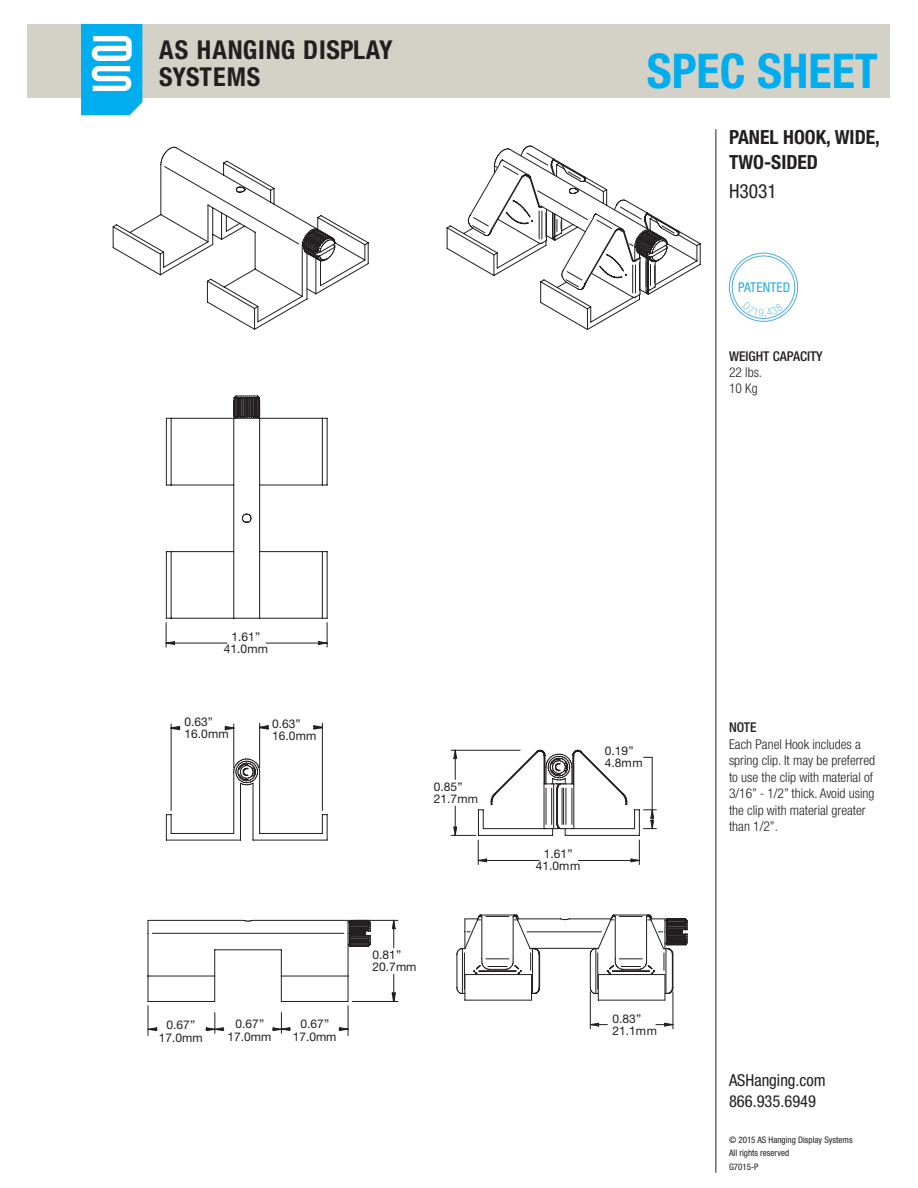
<style>
.page{position:relative;width:918px;height:1188px;background:#fff}
.page>*{position:absolute;margin:0;border:0;box-sizing:border-box;transform-origin:0 0}
.t1{font:700 condensed 48px "Helvetica Neue LT Std";color:#00aeef}
.t2{font:700 condensed 26.1px/27.2px "Helvetica Neue LT Std";letter-spacing:.025em;color:#231f20}
.t3{font:700 condensed 19.5px/25.5px "Helvetica Neue LT Std";color:#231f20}
.t4{font:condensed 19.5px "Helvetica Neue LT Std";color:#231f20}
.t5{font:condensed 16.5px/21px "Helvetica Neue LT Std";color:#231f20}
.t6{font:300 condensed 13.5px/16.5px "Helvetica Neue LT Std";color:#231f20}
.t7{font:500 condensed 13.5px "Helvetica Neue LT Std";color:#231f20}
.t8{font:condensed 13.5px "Helvetica Neue LT Std";color:#2aabe1}
.t9{font:12px/12px "Helvetica Neue LT Std";color:#231f20}
.t10{font:condensed 9px/13.5px "Helvetica Neue LT Std";color:#231f20}
</style>
<div class="page">
<div style="left:27px;top:24px;width:863px;height:74px;background:#d4d1c6"></div>
<hr style="left:716px;top:129px;width:1px;height:1044px;background:#231f20">
<svg style="left:81px;top:24px;width:61px;height:91px;background:#3fc1f2"></svg>
<svg style="left:113px;top:146px;width:63px;height:129px"></svg>
<svg style="left:159px;top:147px;width:210px;height:472px"></svg>
<svg style="left:166px;top:415px;width:162px;height:426px"></svg>
<svg style="left:239px;top:764px;width:16px;height:16px"></svg>
<hr style="left:233px;top:724px;width:1px;height:44px;background:#231f20">
<hr style="left:171px;top:724px;width:1px;height:87px;background:#231f20">
<svg style="left:169px;top:725px;width:12px;height:6px"></svg>
<hr style="left:322px;top:723px;width:1px;height:88px;background:#231f20">
<hr style="left:259px;top:723px;width:1px;height:45px;background:#231f20">
<svg style="left:312px;top:724px;width:12px;height:6px"></svg>
<svg style="left:224px;top:724px;width:46px;height:7px"></svg>
<svg style="left:147px;top:919px;width:224px;height:83px"></svg>
<hr style="left:148px;top:1006px;width:1px;height:30px;background:#231f20">
<hr style="left:348px;top:1006px;width:1px;height:30px;background:#231f20">
<svg style="left:391px;top:974px;width:5px;height:29px"></svg>
<svg style="left:392px;top:921px;width:4px;height:27px"></svg>
<hr style="left:352px;top:1001px;width:46px;height:1px;background:#231f20">
<hr style="left:354px;top:920px;width:44px;height:1px;background:#231f20">
<svg style="left:147px;top:1013px;width:202px;height:20px"></svg>
<hr style="left:266px;top:643px;width:61px;height:1px;background:#231f20">
<hr style="left:166px;top:643px;width:61px;height:1px;background:#231f20">
<svg style="left:318px;top:623px;width:10px;height:24px"></svg>
<svg style="left:165px;top:623px;width:10px;height:24px"></svg>
<svg style="left:446px;top:146px;width:255px;height:149px"></svg>
<svg style="left:478px;top:159px;width:162px;height:171px"></svg>
<hr style="left:673px;top:992px;width:1px;height:37px;background:#231f20">
<hr style="left:590px;top:992px;width:1px;height:37px;background:#231f20">
<svg style="left:656px;top:1022px;width:18px;height:5px"></svg>
<svg style="left:590px;top:1022px;width:17px;height:5px"></svg>
<svg style="left:451px;top:749px;width:237px;height:252px"></svg>
<svg style="left:728px;top:252px;width:71px;height:70px"></svg>
<h2 class="t2" style="left:159px;top:36px;width:235px">AS HANGING DISPLAY<br>SYSTEMS</h2>
<h1 class="t1" style="left:647px;top:42px;width:233px">SPEC SHEET</h1>
<h3 class="t3" style="left:729px;top:124px;width:152px">PANEL HOOK, WIDE,<br>TWO-SIDED</h3>
<h3 class="t4" style="left:729px;top:179px;width:49px">H3031</h3>
<p class="t8" style="left:738px;top:280px;width:54px">PATENTED</p>
<p class="t7" style="left:729px;top:348px;width:95px">WEIGHT CAPACITY</p>
<p class="t6" style="left:729px;top:364px;width:35px">22 lbs.<br>10 Kg</p>
<p class="t9" style="left:224px;top:631px;width:46px;text-align:center">1.61”<br>41.0mm</p>
<p class="t9" style="left:185px;top:716px;width:46px">0.63”<br>16.0mm</p>
<p class="t9" style="left:272px;top:718px;width:46px">0.63”<br>16.0mm</p>
<p class="t9" style="left:434px;top:780px;width:46px">0.85”<br>21.7mm</p>
<p class="t9" style="left:605px;top:744px;width:39px">0.19”<br>4.8mm</p>
<p class="t7" style="left:729px;top:720px;width:29px">NOTE</p>
<p class="t6" style="left:729px;top:736px;width:148px">Each Panel Hook includes a spring clip. It may be preferred to use the clip with material of<br>3/16” - 1/2” thick. Avoid using the clip with material greater than 1/2”.</p>
<p class="t9" style="left:536px;top:848px;width:46px;text-align:center">1.61”<br>41.0mm</p>
<p class="t9" style="left:373px;top:948px;width:46px">0.81”<br>20.7mm</p>
<p class="t9" style="left:159px;top:1018px;width:45px;line-height:13.5px;text-align:center">0.67”<br>17.0mm</p>
<p class="t9" style="left:228px;top:1017px;width:45px;line-height:13.5px;text-align:center">0.67”<br>17.0mm</p>
<p class="t9" style="left:293px;top:1017px;width:45px;line-height:13.5px;text-align:center">0.67”<br>17.0mm</p>
<p class="t9" style="left:613px;top:1012px;width:46px">0.83”<br>21.1mm</p>
<p class="t5" style="left:729px;top:1070px;width:98px">ASHanging.com<br>866.935.6949</p>
<p class="t10" style="left:729px;top:1133px;width:125px">© 2015 AS Hanging Display Systems<br>All rights reserved<br>G7015-P</p>
</div>
